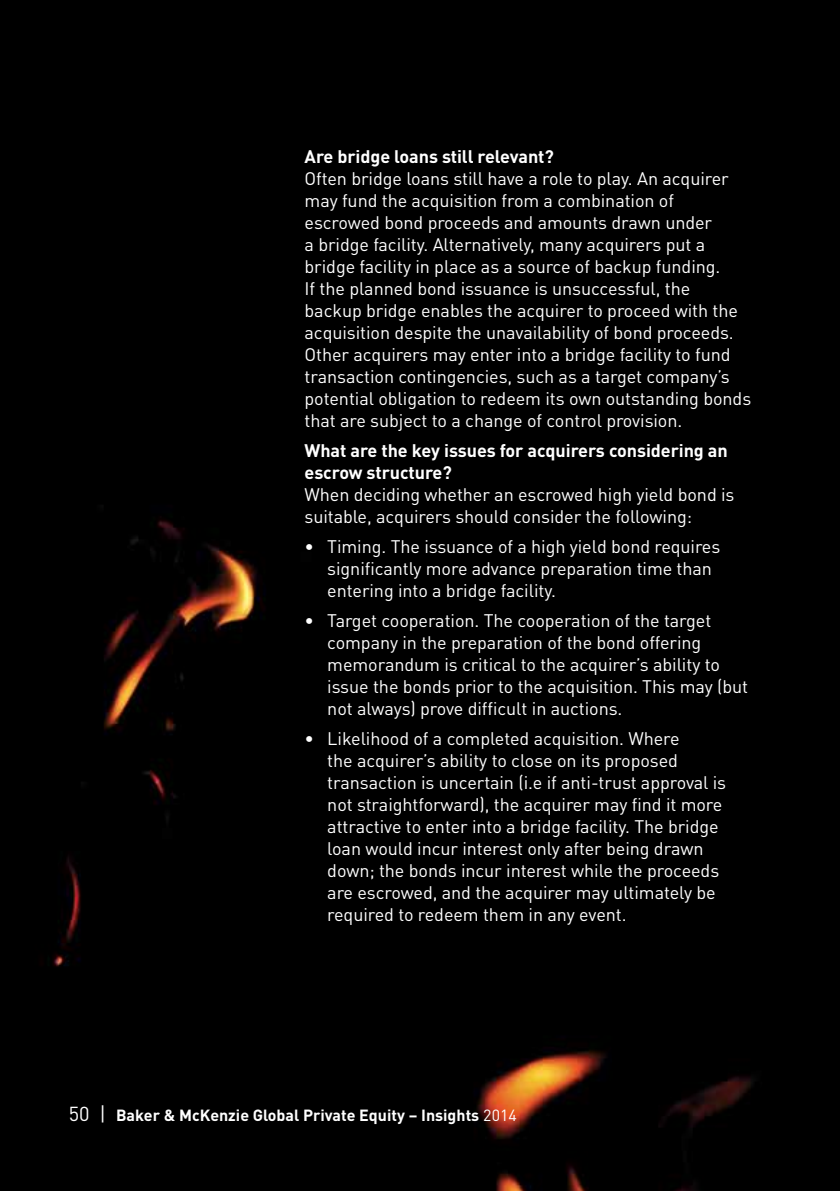
<style>
.page{position:relative;width:840px;height:1191px;background:#fff}
.page>*{position:absolute;margin:0;border:0;box-sizing:border-box;transform-origin:0 0}
.t1{font:18px/22px "DINOT";letter-spacing:-.005em;color:#fff}
.t2{font:700 18px/22px "DINOT";letter-spacing:-.005em;color:#fff}
.t3{font:700 16px "DINOT";color:#fff}
.s1{font-weight:400;font-size:20px}
.s2{font-weight:400}
</style>
<div class="page">
<div style="left:0;top:0;width:839px;height:1191px;background:#000"></div>
<p class="t2" style="left:304px;top:144px;width:251px">Are bridge loans still relevant?</p>
<p class="t1" style="left:304px;top:166px;width:448px">Often bridge loans still have a role to play. An acquirer may fund the acquisition from a combination of escrowed bond proceeds and amounts drawn under<br>a bridge facility. Alternatively, many acquirers put a bridge facility in place as a source of backup funding.<br>If the planned bond issuance is unsuccessful, the backup bridge enables the acquirer to proceed with the acquisition despite the unavailability of bond proceeds.<br>Other acquirers may enter into a bridge facility to fund transaction contingencies, such as a target company’s potential obligation to redeem its own outstanding bonds that are subject to a change of control provision.</p>
<p class="t2" style="left:304px;top:438px;width:424px">What are the key issues for acquirers considering an escrow structure?</p>
<p class="t1" style="left:304px;top:482px;width:431px">When deciding whether an escrowed high yield bond is suitable, acquirers should consider the following:</p>
<p class="t1" style="left:327px;top:534px;width:394px;text-indent:-23px">• Timing. The issuance of a high yield bond requires significantly more advance preparation time than entering into a bridge facility.</p>
<p class="t1" style="left:327px;top:608px;width:422px;text-indent:-23px">• Target cooperation. The cooperation of the target company in the preparation of the bond offering memorandum is critical to the acquirer’s ability to issue the bonds prior to the acquisition. This may (but not always) prove difficult in auctions.</p>
<p class="t1" style="left:327px;top:726px;width:400px;text-indent:-23px">• Likelihood of a completed acquisition. Where<br>the acquirer’s ability to close on its proposed transaction is uncertain (i.e if anti-trust approval is not straightforward), the acquirer may find it more attractive to enter into a bridge facility. The bridge loan would incur interest only after being drawn down; the bonds incur interest while the proceeds are escrowed, and the acquirer may ultimately be required to redeem them in any event.</p>
<p class="t3" style="left:69px;top:1104px;width:449px"><span class="s1">50 |</span> Baker &amp; McKenzie Global Private Equity – Insights <span class="s2">2014</span></p>
</div>
